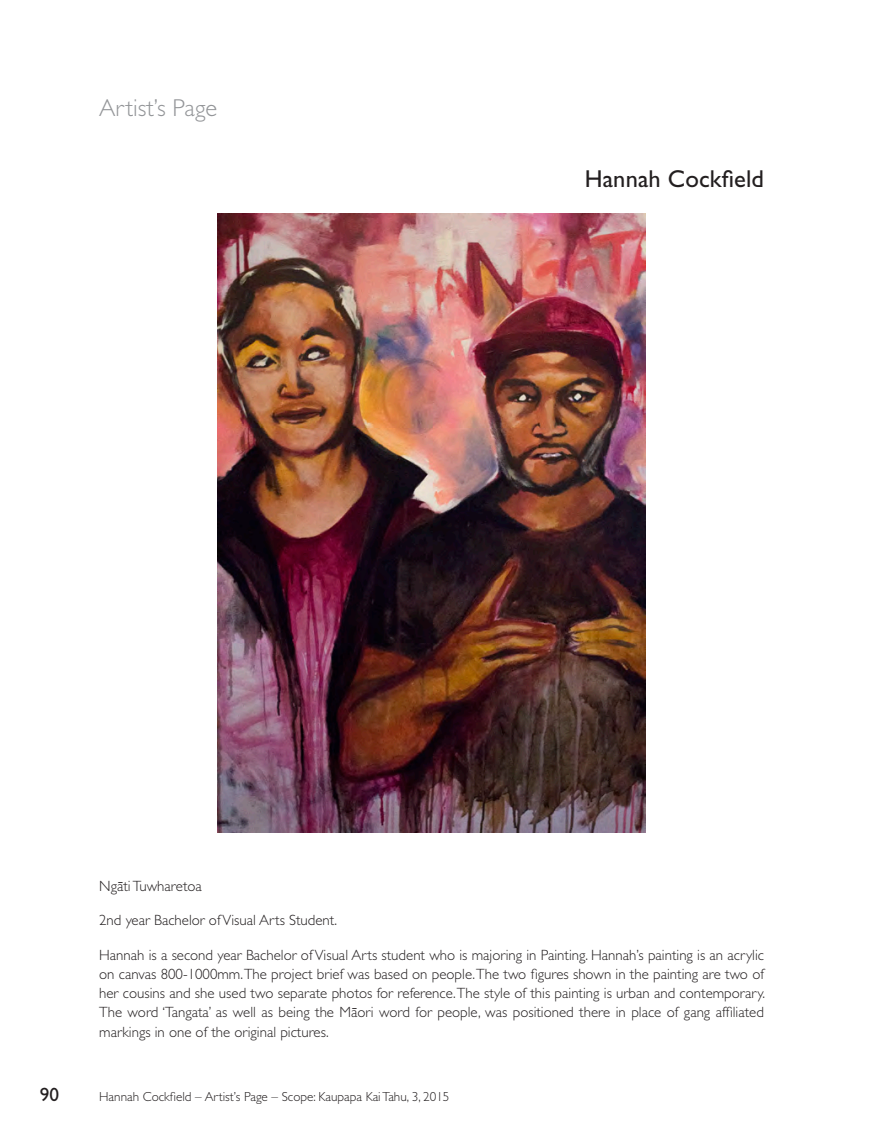
<style>
.page{position:relative;width:893px;height:1141px;background:#fff}
.page>*{position:absolute;margin:0;border:0;box-sizing:border-box;transform-origin:0 0}
.t1{font:24.5px "Gill Sans Std";letter-spacing:.005em;color:#231f20}
.t2{font:300 24.5px "Gill Sans Std";color:#939598}
.t3{font:19.25px "Gill Sans Macron";color:#231f20}
.t4{font:300 14.88px/19.2px "Gill Sans Std";color:#231f20;text-align:justify}
.t5{font:300 13.12px "Gill Sans Std";color:#231f20}
.s1{font-family:"Gill Sans Macron"}
</style>
<div class="page">
<img style="left:218px;top:213px;width:427px;height:619px">
<h1 class="t2" style="left:99px;top:94px;width:120px">Artist’s Page</h1>
<h1 class="t1" style="left:585px;top:165px;width:181px">Hannah Cockfield</h1>
<p class="t4" style="left:99px;top:877px;width:104px">Ng<span class="s1">ä</span>ti Tuwharetoa</p>
<p class="t4" style="left:99px;top:911px;width:239px">2nd year Bachelor of Visual Arts Student.</p>
<p class="t4" style="left:99px;top:945px;width:667px">Hannah is a second year Bachelor of Visual Arts student who is majoring in Painting. Hannah’s painting is an acrylic on canvas 800-1000mm. The project brief was based on people. The two figures shown in the painting are two of her cousins and she used two separate photos for reference. The style of this painting is urban and contemporary.<br>The word ‘Tangata’ as well as being the M<span class="s1">ä</span>ori word for people, was positioned there in place of gang affiliated markings in one of the original pictures.</p>
<p class="t3" style="left:40px;top:1083px;width:21px">90</p>
<p class="t5" style="left:99px;top:1089px;width:352px">Hannah Cockfield – Artist’s Page – Scope: Kaupapa Kai Tahu, 3, 2015</p>
</div>
